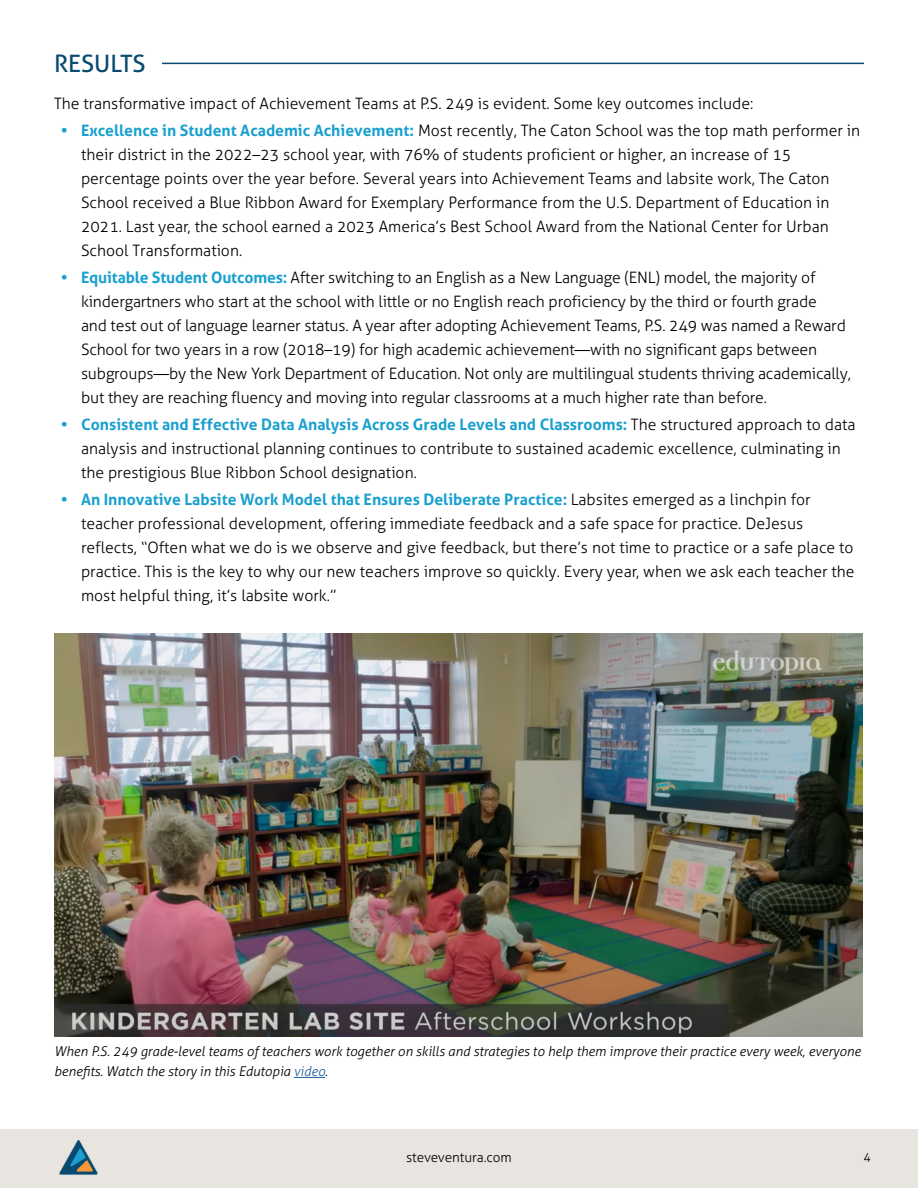
<style>
.page{position:relative;width:918px;height:1188px;background:#fff}
.page>*{position:absolute;margin:0;border:0;box-sizing:border-box;transform-origin:0 0}
.t1{font:24px "Aller";color:#084a71}
.t2{font:300 15.75px/24px "Aller";color:#000}
.t3{font:italic 300 13.5px/19.5px "Aller";color:#000}
.t4{font:300 13.5px "Aller";color:#000}
.t5{font:300 12px "Aller";color:#000}
.s1{font-weight:700;color:#1aa0ce}
.s2{color:#215e9e}
</style>
<div class="page">
<div style="left:0;top:1129px;width:918px;height:59px;background:#e8e5e0"></div>
<img style="left:59px;top:1141px;width:39px;height:34px">
<hr style="left:162px;top:63px;width:702px;height:1px;background:#084a71">
<img style="left:54px;top:634px;width:808px;height:402px">
<hr style="left:294px;top:1077px;width:31px;height:1px;background:#215e9e">
<h1 class="t1" style="left:54px;top:49px;width:93px">RESULTS</h1>
<p class="t2" style="left:54px;top:91px;width:701px">The transformative impact of Achievement Teams at P.S. 249 is evident. Some key outcomes include:</p>
<p class="t2" style="left:81px;top:118px;width:781px;text-indent:-20px"><span class="s1">• Excellence in Student Academic Achievement:</span> Most recently, The Caton School was the top math performer in their district in the 2022–23 school year, with 76% of students proficient or higher, an increase of 15 percentage points over the year before. Several years into Achievement Teams and labsite work, The Caton School received a Blue Ribbon Award for Exemplary Performance from the U.S. Department of Education in 2021. Last year, the school earned a 2023 America’s Best School Award from the National Center for Urban School Transformation.</p>
<p class="t2" style="left:81px;top:265px;width:772px;text-indent:-20px"><span class="s1">• Equitable Student Outcomes:</span> After switching to an English as a New Language (ENL) model, the majority of kindergartners who start at the school with little or no English reach proficiency by the third or fourth grade<br>and test out of language learner status. A year after adopting Achievement Teams, P.S. 249 was named a Reward School for two years in a row (2018–19) for high academic achievement—with no significant gaps between subgroups—by the New York Department of Education. Not only are multilingual students thriving academically, but they are reaching fluency and moving into regular classrooms at a much higher rate than before.</p>
<p class="t2" style="left:81px;top:413px;width:776px;text-indent:-20px"><span class="s1">• Consistent and Effective Data Analysis Across Grade Levels and Classrooms:</span> The structured approach to data analysis and instructional planning continues to contribute to sustained academic excellence, culminating in the prestigious Blue Ribbon School designation.</p>
<p class="t2" style="left:81px;top:488px;width:775px;text-indent:-20px"><span class="s1">• An Innovative Labsite Work Model that Ensures Deliberate Practice:</span> Labsites emerged as a linchpin for teacher professional development, offering immediate feedback and a safe space for practice. DeJesus reflects, “Often what we do is we observe and give feedback, but there’s not time to practice or a safe place to practice. This is the key to why our new teachers improve so quickly. Every year, when we ask each teacher the most helpful thing, it’s labsite work.”</p>
<p class="t3" style="left:54px;top:1042px;width:808px">When P.S. 249 grade-level teams of teachers work together on skills and strategies to help them improve their practice every week, everyone benefits. Watch the story in this Edutopia <span class="s2">video</span>.</p>
<p class="t4" style="left:406px;top:1149px;width:107px">steveventura.com</p>
<p class="t5" style="left:864px;top:1149px;width:9px">4</p>
</div>
